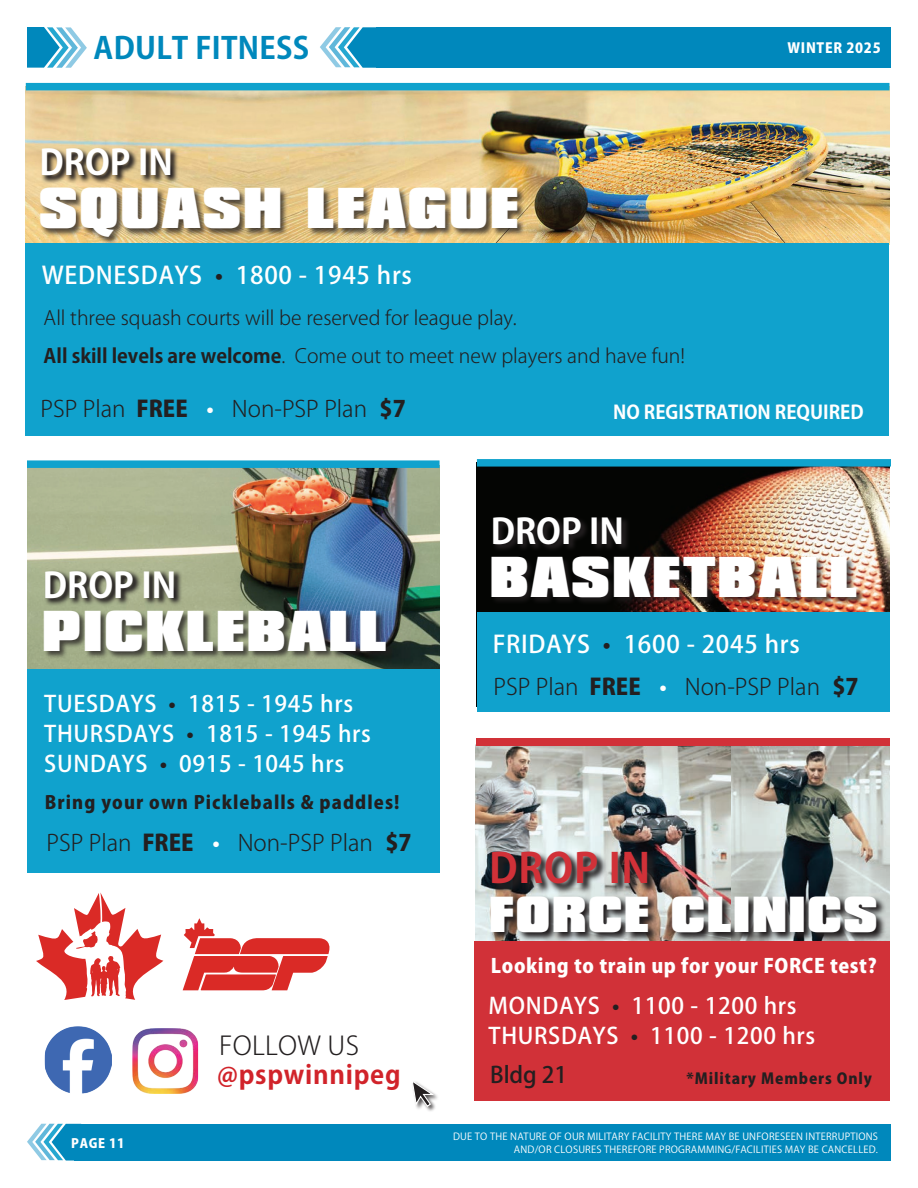
<style>
.page{position:relative;width:918px;height:1188px;background:#fff}
.page>*{position:absolute;margin:0;border:0;box-sizing:border-box;transform-origin:0 0}
.t1{font:900 49.5px "Compacta BT";letter-spacing:.04em;color:#fff}
.t2{font:900 43.5px "Compacta BT";letter-spacing:.04em;color:#fff}
.t3{font:700 40.5px "Koz Go Pr 6 N";letter-spacing:.02em;color:#d13138}
.t4{font:700 34.5px "Koz Go Pr 6 N";color:#fff}
.t5{font:700 30px "Koz Go Pr 6 N";letter-spacing:.01em;color:#0088bc}
.t6{font:700 25.65px "Koz Go Pro";letter-spacing:.03em;color:#d1232a}
.t7{font:300 25.65px "Koz Go Pro";letter-spacing:.01em;color:#231f20}
.t8{font:500 24px "Koz Go Pro";letter-spacing:.03em;color:#fff}
.t9{font:500 22.5px/30px "Koz Go Pro";letter-spacing:.03em;color:#fff}
.t10{font:300 22.5px "Koz Go Pro";color:#231f20}
.t11{font:500 22.5px "Koz Go Pro";color:#231f20}
.t12{font:300 19.5px/37.5px "Koz Go Pro";color:#231f20}
.t13{font:800 19.5px "Koz Go Pro";letter-spacing:.03em;color:#fff}
.t14{font:700 18.75px "Koz Go Pro";color:#fff}
.t15{font:800 18px "Koz Go Pro";letter-spacing:.06em;color:#231f20}
.t16{font:800 15px "Koz Go Pro";letter-spacing:.06em;color:#231f20}
.t17{font:800 13.8px "Koz Go Pro";letter-spacing:.05em;color:#fff}
.t18{font:800 12.75px "Koz Go Pro";letter-spacing:.05em;color:#fff}
.t19{font:9.75px/13.5px "Koz Go Pro";letter-spacing:.02em;color:#fff;text-align:right}
.s1{color:#231f20}
.s2{font-weight:700}
.s3{font-weight:800}
.s4{font-weight:500;color:#fff}
</style>
<div class="page">
<svg style="left:27px;top:1124px;width:54px;height:37px"></svg>
<div style="left:75px;top:1124px;width:816px;height:36px;background:#0088bc"></div>
<img style="left:476px;top:745px;width:256px;height:196px">
<img style="left:732px;top:745px;width:158px;height:196px">
<img style="left:27px;top:468px;width:413px;height:201px">
<img style="left:477px;top:467px;width:413px;height:145px">
<img style="left:26px;top:86px;width:864px;height:158px">
<div style="left:43px;top:610px;width:351px;height:50px;background:#231f20;opacity:.75"></div>
<div style="left:491px;top:556px;width:374px;height:50px;background:#231f20;opacity:.75"></div>
<div style="left:40px;top:188px;width:486px;height:57px;background:#231f20;opacity:.75"></div>
<div style="left:27px;top:669px;width:413px;height:203px;background:#10a2cd"></div>
<div style="left:477px;top:612px;width:413px;height:100px;background:#10a2cd"></div>
<div style="left:26px;top:244px;width:864px;height:192px;background:#10a2cd"></div>
<div style="left:476px;top:738px;width:414px;height:7px;background:#d13138"></div>
<svg style="left:44px;top:569px;width:139px;height:37px;background:#727660"></svg>
<svg style="left:491px;top:850px;width:167px;height:45px;background:#6d6f6f"></svg>
<svg style="left:492px;top:515px;width:138px;height:38px;background:#0f0e0e"></svg>
<svg style="left:41px;top:147px;width:138px;height:37px;background:#968463"></svg>
<svg style="left:490px;top:895px;width:396px;height:46px;background:#676462"></svg>
<div style="left:474px;top:941px;width:416px;height:160px;background:#d13138"></div>
<div style="left:27px;top:460px;width:413px;height:8px;background:#10a2cd"></div>
<div style="left:477px;top:459px;width:414px;height:8px;background:#10a2cd"></div>
<div style="left:26px;top:83px;width:863px;height:7px;background:#10a2cd"></div>
<div style="left:411px;top:1080px;width:29px;height:33px;background:#231f20;opacity:.75"></div>
<svg style="left:411px;top:1080px;width:25px;height:28px"></svg>
<svg style="left:183px;top:918px;width:147px;height:72px"></svg>
<svg style="left:36px;top:892px;width:127px;height:108px"></svg>
<img style="left:132px;top:1028px;width:66px;height:66px">
<img style="left:45px;top:1026px;width:67px;height:67px">
<div style="left:376px;top:27px;width:515px;height:41px;background:#0088bc"></div>
<svg style="left:27px;top:27px;width:60px;height:41px"></svg>
<svg style="left:320px;top:27px;width:56px;height:41px"></svg>
<h3 class="t5" style="left:93px;top:31px;width:217px">ADULT FITNESS</h3>
<h3 class="t17" style="left:787px;top:39px;width:95px">WINTER 2025</h3>
<h3 class="t4" style="left:40px;top:143px;width:135px">DROP IN</h3>
<h1 class="t1" style="left:39px;top:179px;width:482px">SQUASH LEAGUE</h1>
<h3 class="t8" style="left:42px;top:260px;width:372px">WEDNESDAYS <span class="s1">•</span> 1800 - 1945 hrs</h3>
<h3 class="t12" style="left:44px;top:299px;width:643px">All three squash courts will be reserved for league play.<br><span class="s2">All skill levels are welcome</span>. Come out to meet new players and have fun!</h3>
<h3 class="t14" style="left:613px;top:400px;width:252px">NO REGISTRATION REQUIRED</h3>
<h3 class="t10" style="left:41px;top:394px;width:367px">PSP Plan <span class="s3">FREE</span> <span class="s4">•</span> Non-PSP Plan <span class="s3">$7</span></h3>
<h3 class="t4" style="left:43px;top:565px;width:135px">DROP IN</h3>
<h1 class="t1" style="left:42px;top:601px;width:346px">PICKLEBALL</h1>
<h3 class="t9" style="left:44px;top:690px;width:328px">TUESDAYS <span class="s1">•</span> 1815 - 1945 hrs<br>THURSDAYS <span class="s1">•</span> 1815 - 1945 hrs<br>SUNDAYS <span class="s1">•</span> 0915 - 1045 hrs</h3>
<h3 class="t15" style="left:45px;top:791px;width:356px">Bring your own Pickleballs &amp; paddles!</h3>
<h3 class="t10" style="left:46px;top:828px;width:367px">PSP Plan <span class="s3">FREE</span> <span class="s4">•</span> Non-PSP Plan <span class="s3">$7</span></h3>
<h3 class="t18" style="left:71px;top:1135px;width:55px">PAGE 11</h3>
<h3 class="t7" style="left:219px;top:1028px;width:141px">FOLLOW US</h3>
<h3 class="t6" style="left:217px;top:1058px;width:185px">@pspwinnipeg</h3>
<h3 class="t4" style="left:491px;top:512px;width:135px">DROP IN</h3>
<h1 class="t1" style="left:490px;top:547px;width:369px">BASKETBALL</h1>
<h3 class="t8" style="left:493px;top:629px;width:308px">FRIDAYS <span class="s1">•</span> 1600 - 2045 hrs</h3>
<h3 class="t10" style="left:494px;top:672px;width:367px">PSP Plan <span class="s3">FREE</span> <span class="s4">•</span> Non-PSP Plan <span class="s3">$7</span></h3>
<h3 class="t3" style="left:489px;top:846px;width:163px">DROP IN</h3>
<h2 class="t2" style="left:489px;top:888px;width:390px">FORCE CLINICS</h2>
<h3 class="t13" style="left:491px;top:953px;width:387px">Looking to train up for your FORCE test?</h3>
<h3 class="t9" style="left:489px;top:991px;width:328px">MONDAYS <span class="s1">•</span> 1100 - 1200 hrs<br>THURSDAYS <span class="s1">•</span> 1100 - 1200 hrs</h3>
<h3 class="t11" style="left:490px;top:1060px;width:79px">Bldg 21</h3>
<h3 class="t16" style="left:686px;top:1069px;width:187px">*Military Members Only</h3>
<p class="t19" style="left:453px;top:1130px;width:426px">DUE TO THE NATURE OF OUR MILITARY FACILITY THERE MAY BE UNFORESEEN INTERRUPTIONS<br>AND/OR CLOSURES THEREFORE PROGRAMMING/FACILITIES MAY BE CANCELLED.</p>
</div>
